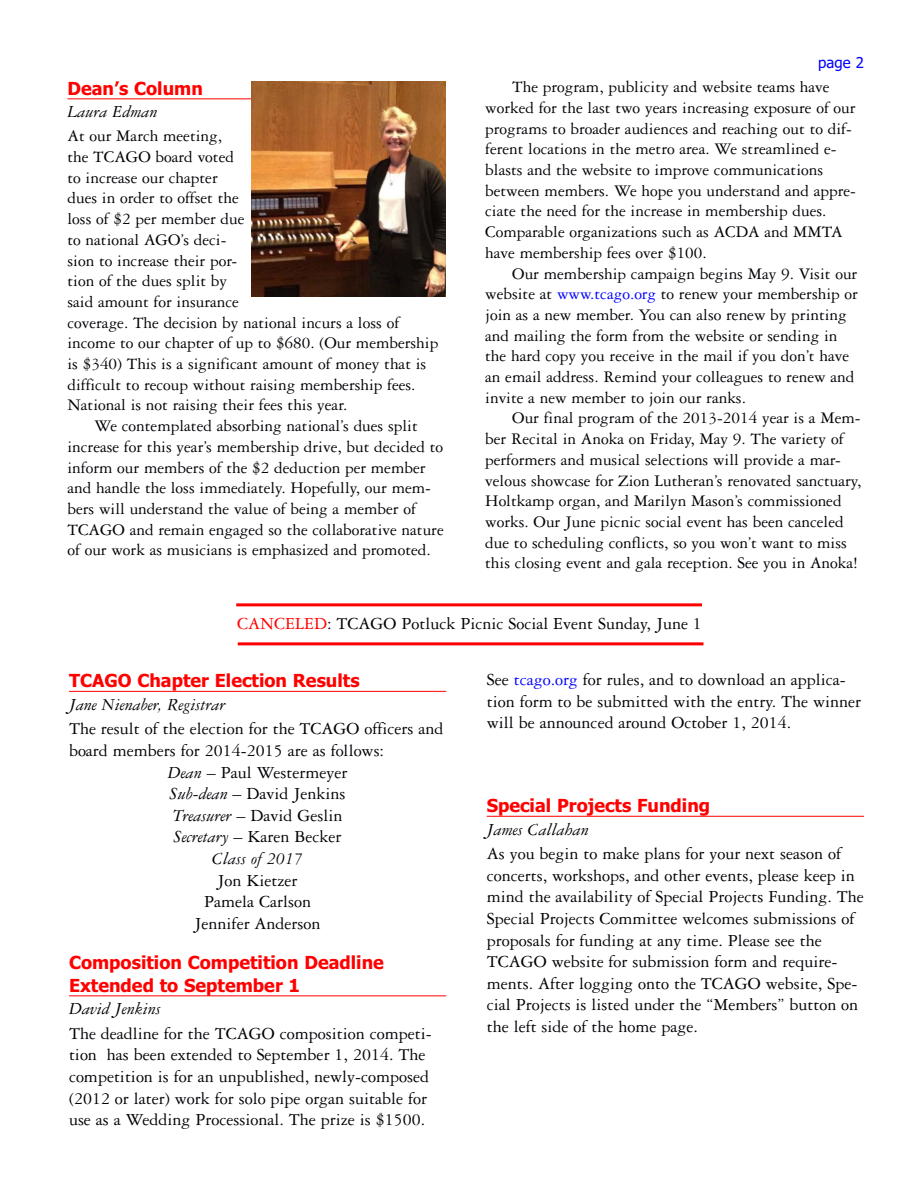
<style>
.page{position:relative;width:918px;height:1188px;background:#fff}
.page>*{position:absolute;margin:0;border:0;box-sizing:border-box;transform-origin:0 0}
.t1{font:18px/21.6px "Garamond Three";color:#000006}
.t2{font:700 18px/22.5px "Tahoma";color:#f00}
.t3{font:italic 18px "Garamond Three";color:#000006}
.t4{font:17.25px/20.7px "Garamond Three";color:#000006}
.t5{font:15px "Tahoma";color:#00f}
.s1{color:#00f}
.s2{color:#f00}
.s3{font-style:italic}
</style>
<div class="page">
<hr style="left:68px;top:98px;width:377px;height:1px;background:#f00">
<hr style="left:69px;top:691px;width:377px;height:1px;background:#f00">
<hr style="left:69px;top:995px;width:377px;height:1px;background:#f00">
<hr style="left:487px;top:816px;width:377px;height:1px;background:#f00">
<img style="left:251px;top:81px;width:194px;height:215px">
<hr style="left:236px;top:603px;width:466px;height:3px;background:#f00">
<hr style="left:238px;top:642px;width:466px;height:3px;background:#f00">
<p class="t2" style="left:68px;top:79px;width:137px">Dean’s Column</p>
<p class="t3" style="left:68px;top:105px;width:91px">Laura Edman</p>
<p class="t4" style="left:68px;top:127px;width:372px">At our March meeting,<br>the TCAGO board voted<br>to increase our chapter<br>dues in order to offset the<br>loss of $2 per member due<br>to national AGO’s deci-<br>sion to increase their por-<br>tion of the dues split by<br>said amount for insurance<br>coverage. The decision by national incurs a loss of income to our chapter of up to $680. (Our membership is $340) This is a significant amount of money that is difficult to recoup without raising membership fees.<br>National is not raising their fees this year.</p>
<p class="t4" style="left:68px;top:417px;width:378px;text-indent:27px">We contemplated absorbing national’s dues split increase for this year’s membership drive, but decided to inform our members of the $2 deduction per member and handle the loss immediately. Hopefully, our mem&shy;bers will understand the value of being a member of TCAGO and remain engaged so the collaborative nature of our work as musicians is emphasized and promoted.</p>
<p class="t5" style="left:818px;top:55px;width:47px">page 2</p>
<p class="t4" style="left:485px;top:78px;width:372px;text-indent:27px">The program, publicity and website teams have worked for the last two years increasing exposure of our programs to broader audiences and reaching out to dif&shy;ferent locations in the metro area. We streamlined e&shy;blasts and the website to improve communications between members. We hope you understand and appre&shy;ciate the need for the increase in membership dues.<br>Comparable organizations such as ACDA and MMTA have membership fees over $100.</p>
<p class="t4" style="left:485px;top:265px;width:374px;text-indent:27px">Our membership campaign begins May 9. Visit our website at <span class="s1">www.tcago.org</span> to renew your membership or join as a new member. You can also renew by printing and mailing the form from the website or sending in the hard copy you receive in the mail if you don’t have an email address. Remind your colleagues to renew and invite a new member to join our ranks.</p>
<p class="t4" style="left:485px;top:409px;width:378px;text-indent:27px">Our final program of the 2013-2014 year is a Mem&shy;ber Recital in Anoka on Friday, May 9. The variety of performers and musical selections will provide a mar&shy;velous showcase for Zion Lutheran’s renovated sanctuary, Holtkamp organ, and Marilyn Mason’s commissioned works. Our June picnic social event has been canceled due to scheduling conflicts, so you won’t want to miss this closing event and gala reception. See you in Anoka!</p>
<p class="t1" style="left:237px;top:614px;width:466px"><span class="s2">CANCELED</span>: TCAGO Potluck Picnic Social Event Sunday, June 1</p>
<p class="t2" style="left:69px;top:671px;width:292px">TCAGO Chapter Election Results</p>
<p class="t3" style="left:69px;top:698px;width:158px">Jane Nienaber, Registrar</p>
<p class="t1" style="left:69px;top:720px;width:376px">The result of the election for the TCAGO officers and</p>
<p class="t1" style="left:69px;top:741px;width:317px">board members for 2014-2015 are as follows:</p>
<p class="t1" style="left:168px;top:763px;width:181px"><span class="s3">Dean</span> – Paul Westermeyer</p>
<p class="t1" style="left:170px;top:784px;width:177px"><span class="s3">Sub-dean</span> – David Jenkins</p>
<p class="t1" style="left:173px;top:806px;width:171px"><span class="s3">Treasurer</span> – David Geslin</p>
<p class="t1" style="left:174px;top:828px;width:169px"><span class="s3">Secretary</span> – Karen Becker</p>
<p class="t3" style="left:212px;top:852px;width:92px">Class of 2017</p>
<p class="t1" style="left:195px;top:871px;width:127px;text-align:center">Jon Kietzer<br>Pamela Carlson<br>Jennifer Anderson</p>
<p class="t2" style="left:69px;top:953px;width:316px">Composition Competition Deadline<br>Extended to September 1</p>
<p class="t3" style="left:69px;top:1002px;width:93px">David Jenkins</p>
<p class="t1" style="left:69px;top:1024px;width:364px">The deadline for the TCAGO composition competi&shy;tion has been extended to September 1, 2014. The competition is for an unpublished, newly-composed (2012 or later) work for solo pipe organ suitable for use as a Wedding Processional. The prize is $1500.</p>
<p class="t1" style="left:487px;top:671px;width:376px">See <span class="s1">tcago.org</span> for rules, and to download an applica&shy;tion form to be submitted with the entry. The winner will be announced around October 1, 2014.</p>
<p class="t2" style="left:487px;top:796px;width:225px">Special Projects Funding</p>
<p class="t3" style="left:487px;top:823px;width:103px">James Callahan</p>
<p class="t1" style="left:487px;top:845px;width:379px">As you begin to make plans for your next season of concerts, workshops, and other events, please keep in mind the availability of Special Projects Funding. The Special Projects Committee welcomes submissions of proposals for funding at any time. Please see the TCAGO website for submission form and require&shy;ments. After logging onto the TCAGO website, Spe&shy;cial Projects is listed under the “Members” button on the left side of the home page.</p>
</div>
